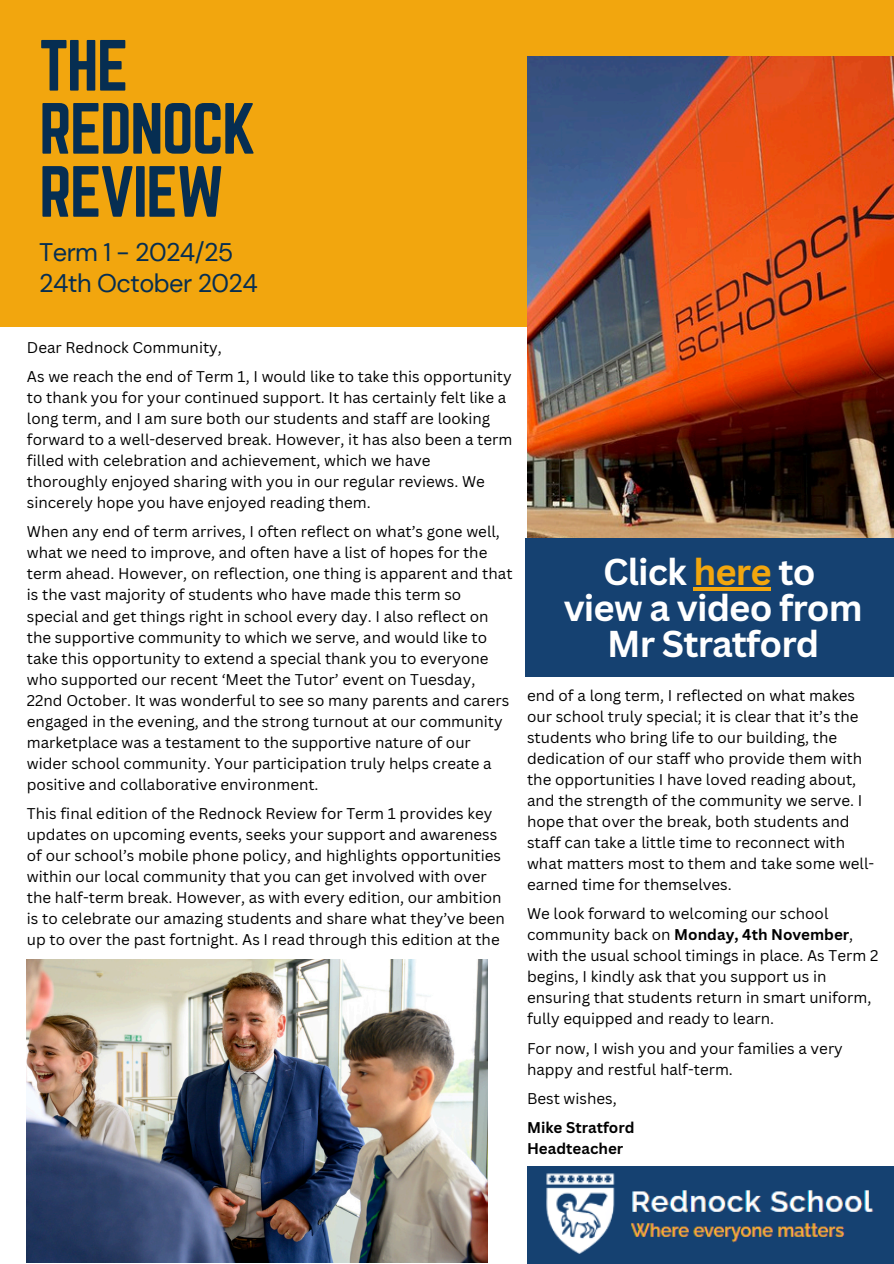
<style>
.page{position:relative;width:894px;height:1264px;background:#fff}
.page>*{position:absolute;margin:0;border:0;box-sizing:border-box;transform-origin:0 0}
.t1{font:63.3px/63px "Norwester";letter-spacing:-.025em;color:#062e52}
.t2{font:700 36.3px/36px "Canva Sans";letter-spacing:-.025em;color:#fff;text-align:center}
.t3{font:25.35px "DM Sans";letter-spacing:-.025em;color:#062e52}
.t4{font:15.15px/21px "Canva Sans";color:#000}
.t5{font:700 15.15px/21px "Canva Sans";color:#000}
.s1{color:#f2a60e}
.s2{font-weight:700}
</style>
<div class="page">
<div style="left:0;top:0;width:893px;height:326px;background:#f2a60e"></div>
<img style="left:527px;top:56px;width:366px;height:482px">
<div style="left:525px;top:538px;width:368px;height:138px;background:#154171"></div>
<img style="left:27px;top:959px;width:460px;height:303px">
<img style="left:527px;top:1166px;width:366px;height:97px">
<hr style="left:693px;top:587px;width:77px;height:3px;background:#f2a60e">
<p class="t1" style="left:39px;top:34px;width:218px">THE<br>REDNOCK<br>REVIEW</p>
<p class="t3" style="left:39px;top:236px;width:196px">Term 1 - 2024/25</p>
<p class="t3" style="left:39px;top:267px;width:220px">24th October 2024</p>
<p class="t4" style="left:27px;top:336px;width:196px">Dear Rednock Community,</p>
<h2 class="t4" style="left:27px;top:365px;width:487px">As we reach the end of Term 1, I would like to take this opportunity to thank you for your continued support. It has certainly felt like a long term, and I am sure both our students and staff are looking forward to a well-deserved break. However, it has also been a term filled with celebration and achievement, which we have thoroughly enjoyed sharing with you in our regular reviews. We sincerely hope you have enjoyed reading them.</h2>
<p class="t4" style="left:27px;top:521px;width:487px">When any end of term arrives, I often reflect on what’s gone well, what we need to improve, and often have a list of hopes for the term ahead. However, on reflection, one thing is apparent and that is the vast majority of students who have made this term so special and get things right in school every day. I also reflect on the supportive community to which we serve, and would like to take this opportunity to extend a special thank you to everyone who supported our recent ‘Meet the Tutor’ event on Tuesday, 22nd October. It was wonderful to see so many parents and carers engaged in the evening, and the strong turnout at our community marketplace was a testament to the supportive nature of our wider school community. Your participation truly helps create a positive and collaborative environment.</p>
<p class="t4" style="left:27px;top:802px;width:479px">This final edition of the Rednock Review for Term 1 provides key updates on upcoming events, seeks your support and awareness of our school’s mobile phone policy, and highlights opportunities within our local community that you can get involved with over the half-term break. However, as with every edition, our ambition is to celebrate our amazing students and share what they’ve been up to over the past fortnight. As I read through this edition at the</p>
<p class="t2" style="left:563px;top:553px;width:300px">Click <span class="s1">here</span> to view a video from<br>Mr Stratford</p>
<p class="t4" style="left:527px;top:684px;width:348px">end of a long term, I reflected on what makes our school truly special; it is clear that it’s the students who bring life to our building, the dedication of our staff who provide them with the opportunities I have loved reading about, and the strength of the community we serve. I hope that over the break, both students and staff can take a little time to reconnect with what matters most to them and take some well&shy;earned time for themselves.</p>
<p class="t4" style="left:527px;top:902px;width:353px">We look forward to welcoming our school community back on <span class="s2">Monday, 4th November</span>, with the usual school timings in place. As Term 2 begins, I kindly ask that you support us in ensuring that students return in smart uniform, fully equipped and ready to learn.</p>
<h4 class="t4" style="left:527px;top:1037px;width:317px">For now, I wish you and your families a very happy and restful half-term.</h4>
<p class="t4" style="left:527px;top:1087px;width:91px">Best wishes,</p>
<p class="t5" style="left:527px;top:1116px;width:109px">Mike Stratford<br>Headteacher</p>
</div>
